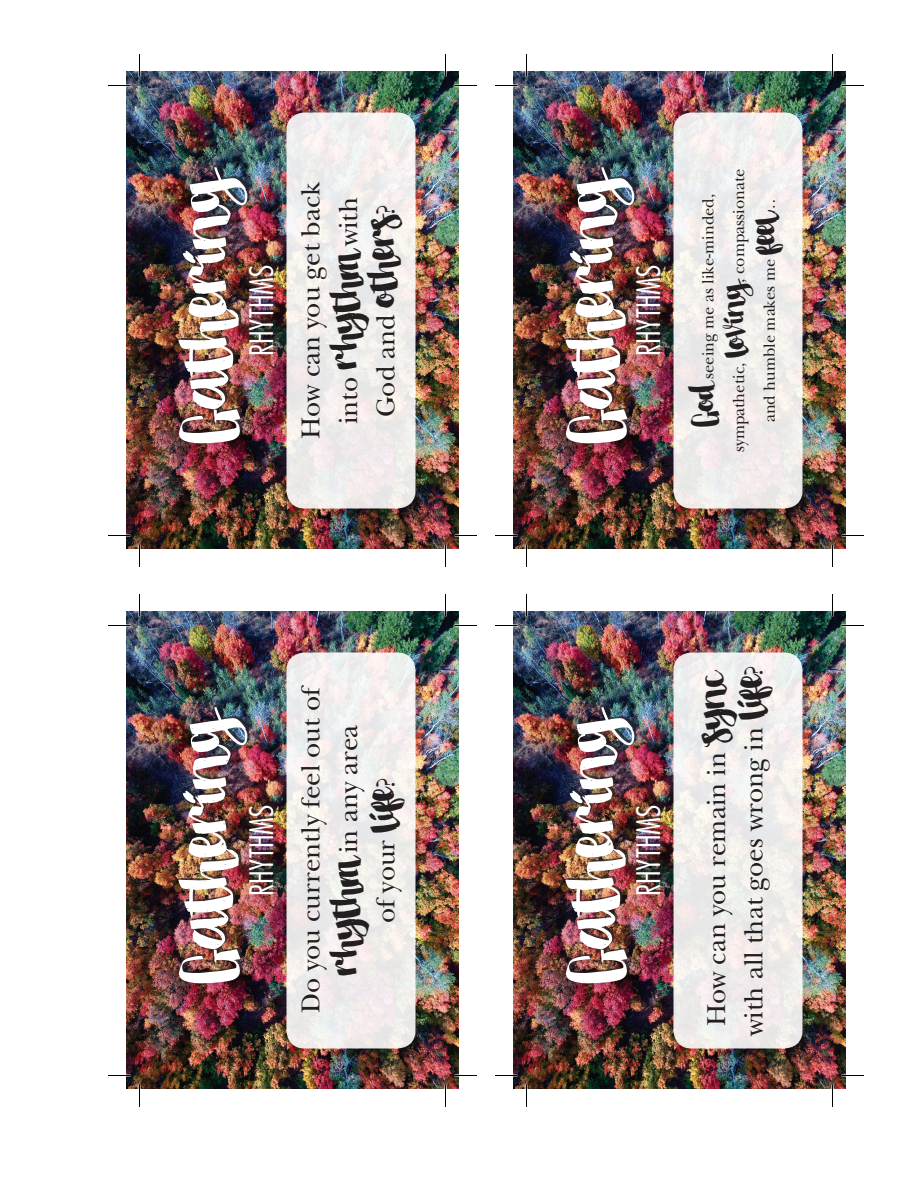
<style>
.page{position:relative;width:918px;height:1188px;background:#fff}
.page>*{position:absolute;margin:0;border:0;box-sizing:border-box;transform-origin:0 0}
.t1{font:87px "Stella";letter-spacing:-.005em;color:#fff}
.t2{font:40.5px "Stella";color:#231f20}
.t3{font:300 condensed 31.5px "Futura";color:#fff}
.t4{font:27px/37.5px "New Baskerville";color:#231f20;text-align:center}
.t5{font:16.5px/30.6px "New Baskerville";color:#231f20}
.s1{font-family:"Stella";font-size:49.5px}
</style>
<div class="page">
<img style="left:126px;top:612px;width:333px;height:477px">
<div style="left:286px;top:652px;width:130px;height:396px;background:#f0edec;border-radius:18px"></div>
<div style="left:251px;top:804px;width:25px;height:88px;background:#231f20;opacity:.75"></div>
<div style="left:180px;top:705px;width:69px;height:276px;background:#231f20;opacity:.75"></div>
<svg style="left:139px;top:1084px;width:1px;height:23px"></svg>
<svg style="left:139px;top:594px;width:1px;height:22px"></svg>
<svg style="left:445px;top:1084px;width:1px;height:23px"></svg>
<svg style="left:445px;top:594px;width:1px;height:22px"></svg>
<svg style="left:108px;top:1075px;width:22px;height:1px"></svg>
<svg style="left:454px;top:1075px;width:23px;height:1px"></svg>
<svg style="left:108px;top:625px;width:22px;height:1px"></svg>
<svg style="left:454px;top:625px;width:23px;height:1px"></svg>
<img style="left:126px;top:72px;width:333px;height:477px">
<div style="left:286px;top:112px;width:130px;height:396px;background:#f0edec;border-radius:18px"></div>
<div style="left:251px;top:264px;width:25px;height:88px;background:#231f20;opacity:.75"></div>
<div style="left:180px;top:165px;width:69px;height:276px;background:#231f20;opacity:.75"></div>
<svg style="left:139px;top:544px;width:1px;height:23px"></svg>
<svg style="left:139px;top:54px;width:1px;height:22px"></svg>
<svg style="left:445px;top:544px;width:1px;height:23px"></svg>
<svg style="left:445px;top:54px;width:1px;height:22px"></svg>
<svg style="left:108px;top:535px;width:22px;height:1px"></svg>
<svg style="left:454px;top:535px;width:23px;height:1px"></svg>
<svg style="left:108px;top:85px;width:22px;height:1px"></svg>
<svg style="left:454px;top:85px;width:23px;height:1px"></svg>
<img style="left:513px;top:612px;width:333px;height:477px">
<div style="left:674px;top:652px;width:128px;height:396px;background:#f0edec;border-radius:18px"></div>
<div style="left:638px;top:804px;width:25px;height:88px;background:#231f20;opacity:.75"></div>
<div style="left:567px;top:705px;width:69px;height:276px;background:#231f20;opacity:.75"></div>
<svg style="left:526px;top:1084px;width:1px;height:23px"></svg>
<svg style="left:526px;top:594px;width:1px;height:22px"></svg>
<svg style="left:832px;top:1084px;width:1px;height:23px"></svg>
<svg style="left:832px;top:594px;width:1px;height:22px"></svg>
<svg style="left:495px;top:1075px;width:23px;height:1px"></svg>
<svg style="left:842px;top:1075px;width:22px;height:1px"></svg>
<svg style="left:495px;top:625px;width:23px;height:1px"></svg>
<svg style="left:842px;top:625px;width:22px;height:1px"></svg>
<img style="left:513px;top:72px;width:333px;height:477px">
<div style="left:674px;top:112px;width:128px;height:396px;background:#f0edec;border-radius:18px"></div>
<div style="left:638px;top:264px;width:25px;height:88px;background:#231f20;opacity:.75"></div>
<div style="left:567px;top:165px;width:69px;height:276px;background:#231f20;opacity:.75"></div>
<svg style="left:526px;top:544px;width:1px;height:23px"></svg>
<svg style="left:526px;top:54px;width:1px;height:22px"></svg>
<svg style="left:832px;top:544px;width:1px;height:23px"></svg>
<svg style="left:832px;top:54px;width:1px;height:22px"></svg>
<svg style="left:495px;top:535px;width:23px;height:1px"></svg>
<svg style="left:842px;top:535px;width:22px;height:1px"></svg>
<svg style="left:495px;top:85px;width:23px;height:1px"></svg>
<svg style="left:842px;top:85px;width:22px;height:1px"></svg>
<p class="t1" style="left:157px;top:444px;width:279px;rotate:-90deg">Gathering</p>
<p class="t3" style="left:242px;top:356px;width:93px;rotate:-90deg">RHYTHMS</p>
<p class="t4" style="left:292px;top:439px;width:259px;rotate:-90deg">How can you get back into <span class="s1">rhythm</span> with<br>God and <span class="s1">others</span>?</p>
<p class="t1" style="left:157px;top:984px;width:279px;rotate:-90deg">Gathering</p>
<p class="t3" style="left:242px;top:896px;width:93px;rotate:-90deg">RHYTHMS</p>
<p class="t4" style="left:292px;top:1013px;width:329px;rotate:-90deg">Do you currently feel out of <span class="s1">rhythm</span> in any area<br>of your <span class="s1">life</span>?</p>
<p class="t1" style="left:544px;top:444px;width:279px;rotate:-90deg">Gathering</p>
<p class="t3" style="left:629px;top:356px;width:93px;rotate:-90deg">RHYTHMS</p>
<p class="t5" style="left:724px;top:422px;width:255px;text-indent:140px;rotate:-90deg">, compassionate and humble makes me</p>
<p class="t5" style="left:693px;top:452px;width:260px;text-indent:74px;rotate:-90deg">seeing me as like-minded, sympathetic,</p>
<p class="t5" style="left:754px;top:215px;width:18px;rotate:-90deg">…</p>
<p class="t2" style="left:742px;top:255px;width:47px;rotate:-90deg">feel</p>
<p class="t2" style="left:711px;top:358px;width:82px;rotate:-90deg">loving</p>
<p class="t2" style="left:681px;top:427px;width:49px;rotate:-90deg">God</p>
<p class="t1" style="left:544px;top:984px;width:279px;rotate:-90deg">Gathering</p>
<p class="t3" style="left:629px;top:896px;width:93px;rotate:-90deg">RHYTHMS</p>
<p class="t4" style="left:698px;top:1036px;width:373px;rotate:-90deg">How can you remain in <span class="s1">sync </span>with all that goes wrong in <span class="s1">life</span>?</p>
</div>
